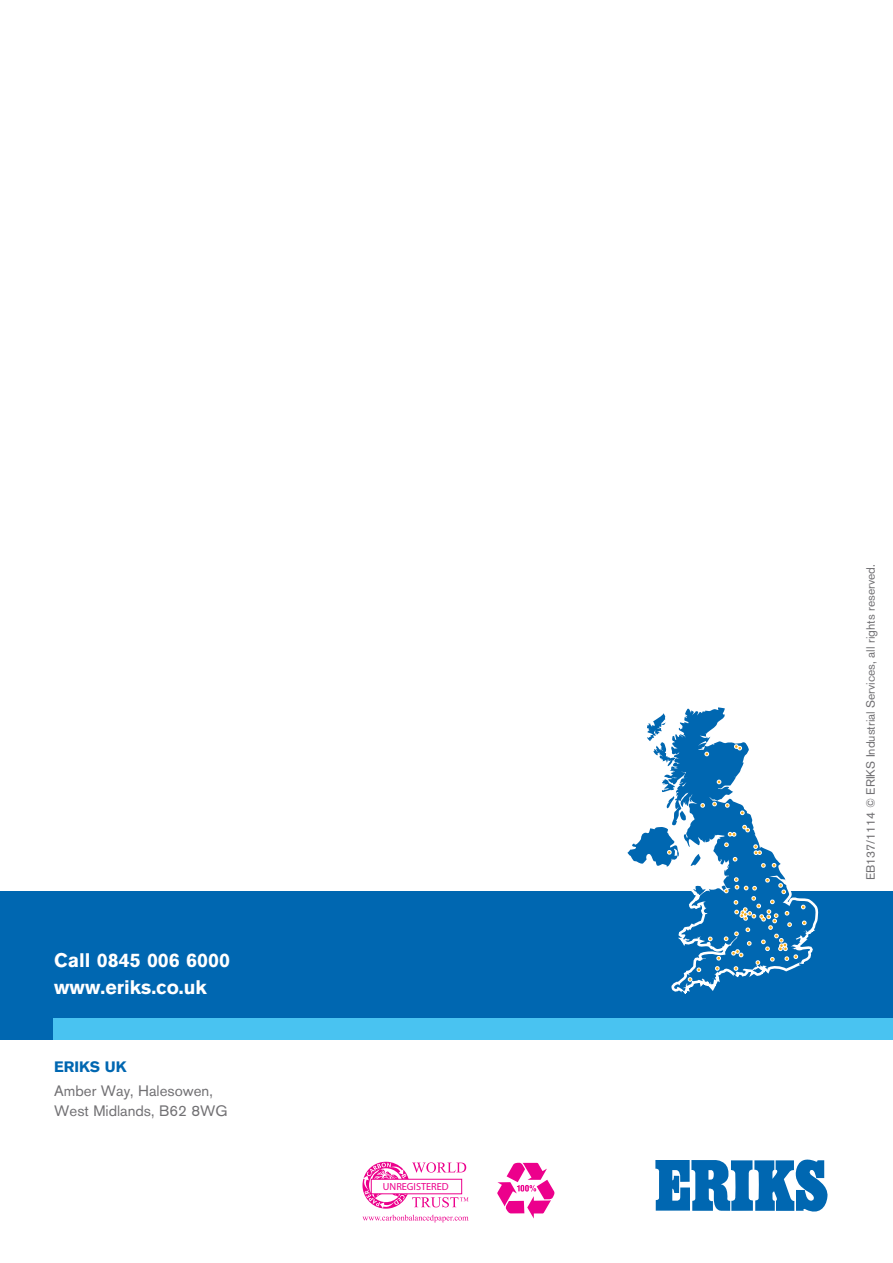
<style>
.page{position:relative;width:893px;height:1263px;background:#fff}
.page>*{position:absolute;margin:0;border:0;box-sizing:border-box;transform-origin:0 0}
.t1{font:700 19.5px "Akzidenz Grotesk BE";color:#fff}
.t2{font:15px/19.5px "Akzidenz Grotesk BE";color:#717073}
.t3{font:700 15px "Akzidenz Grotesk BE";color:#0067b1}
.t4{font:12px "Akzidenz Grotesk BE";color:#717073}
.t5{font:10.35px "Myriad Pro";color:#ec008c}
</style>
<div class="page">
<div style="left:0;top:891px;width:893px;height:149px;background:#0067b1"></div>
<div style="left:53px;top:1018px;width:840px;height:22px;background:#49c3f1"></div>
<svg style="left:627px;top:707px;width:189px;height:285px"></svg>
<svg style="left:666px;top:743px;width:142px;height:240px"></svg>
<svg style="left:497px;top:1163px;width:57px;height:55px"></svg>
<svg style="left:362px;top:1215px;width:107px;height:7px"></svg>
<svg style="left:362px;top:1162px;width:107px;height:47px"></svg>
<div style="left:371px;top:1179px;width:91px;height:15px;background:#fff"></div>
<svg style="left:655px;top:1159px;width:173px;height:53px"></svg>
<h1 class="t1" style="left:54px;top:949px;width:177px">Call 0845 006 6000</h1>
<h1 class="t1" style="left:54px;top:975px;width:154px">www.eriks.co.uk</h1>
<p class="t3" style="left:54px;top:1058px;width:74px">ERIKS UK</p>
<p class="t2" style="left:54px;top:1081px;width:175px">Amber Way, Halesowen,<br>West Midlands, B62 8WG</p>
<p class="t5" style="left:383px;top:1181px;width:67px">UNREGISTERED</p>
<p class="t4" style="left:863px;top:880px;width:318px;rotate:-90deg">EB137/1114 © ERIKS Industrial Services, all rights reserved.</p>
</div>
